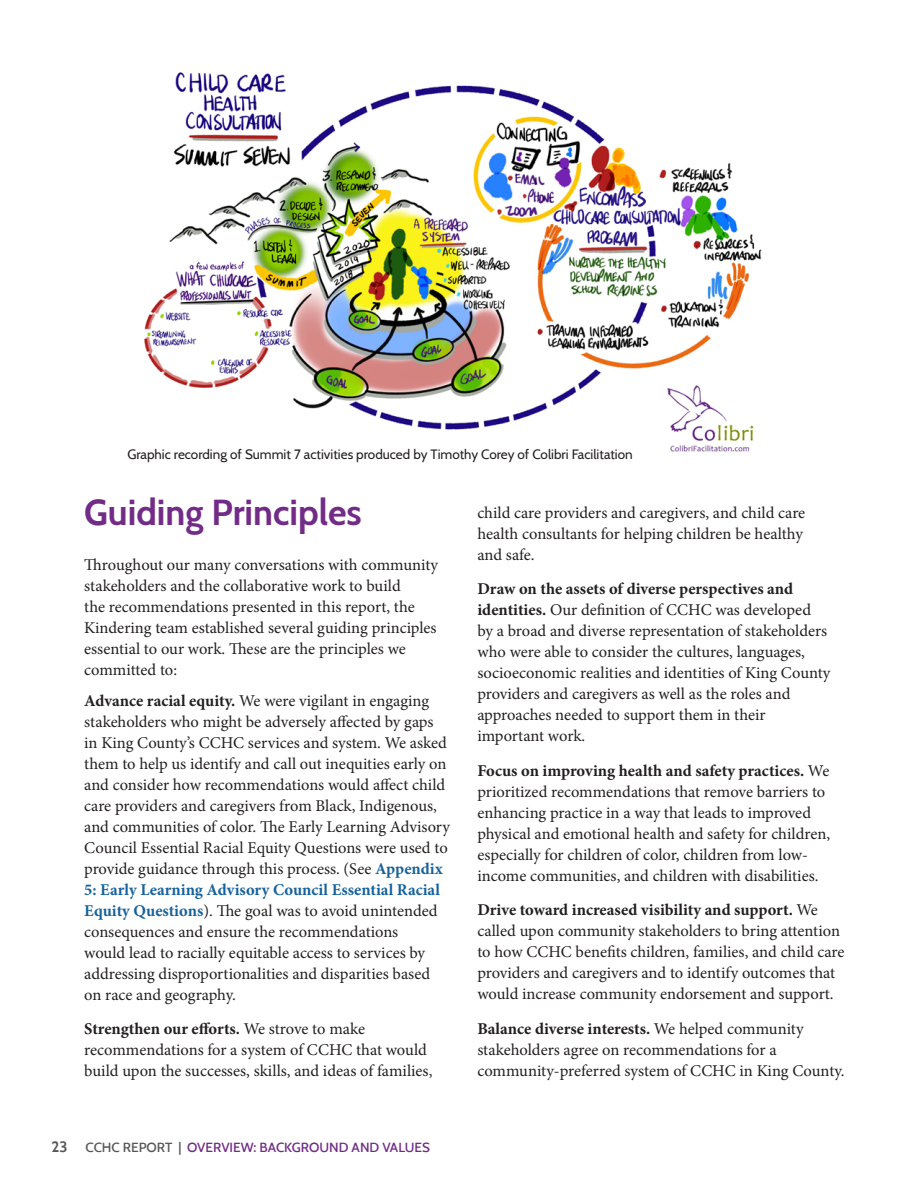
<style>
.page{position:relative;width:918px;height:1188px;background:#fff}
.page>*{position:absolute;margin:0;border:0;box-sizing:border-box;transform-origin:0 0}
.t1{font:700 36px "Cabin";color:#722c87}
.body{font:16.5px/21px "Minion Pro";color:#231f20}
.t2{font:13.5px "Cabin";color:#231f20}
.footer-section{font:500 13.5px "Cabin";color:#722c87}
.s1{font-weight:700}
.s2{font-weight:700;color:#15629b}
.s3{font-weight:700;font-size:15px;color:#57585a}
.s4{color:#57585a}
</style>
<div class="page">
<img style="left:144px;top:72px;width:618px;height:380px">
<p class="t2" style="left:127px;top:444px;width:507px">Graphic recording of Summit 7 activities produced by Timothy Corey of Colibri Facilitation</p>
<p class="t1" style="left:84px;top:484px;width:279px">Guiding Principles</p>
<p class="body" style="left:84px;top:554px;width:355px">Throughout our many conversations with community stakeholders and the collaborative work to build<br>the recommendations presented in this report, the Kindering team established several guiding principles essential to our work. These are the principles we committed to:</p>
<p class="body" style="left:84px;top:691px;width:367px"><span class="s1">Advance racial equity.</span> We were vigilant in engaging stakeholders who might be adversely affected by gaps in King County’s CCHC services and system. We asked them to help us identify and call out inequities early on and consider how recommendations would affect child care providers and caregivers from Black, Indigenous, and communities of color. The Early Learning Advisory Council Essential Racial Equity Questions were used to provide guidance through this process. (See <span class="s2">Appendix 5: Early Learning Advisory Council Essential Racial Equity Questions</span>). The goal was to avoid unintended consequences and ensure the recommendations<br>would lead to racially equitable access to services by addressing disproportionalities and disparities based on race and geography.</p>
<p class="body" style="left:84px;top:1019px;width:350px"><span class="s1">Strengthen our efforts.</span> We strove to make recommendations for a system of CCHC that would build upon the successes, skills, and ideas of families,</p>
<p class="footer-section" style="left:51px;top:1137px;width:380px"><span class="s3">23</span> <span class="s4">CCHC REPORT |</span> OVERVIEW: BACKGROUND AND VALUES</p>
<p class="body" style="left:477px;top:502px;width:329px">child care providers and caregivers, and child care health consultants for helping children be healthy and safe.</p>
<p class="body" style="left:477px;top:579px;width:355px"><span class="s1">Draw on the assets of diverse perspectives and identities.</span> Our definition of CCHC was developed by a broad and diverse representation of stakeholders who were able to consider the cultures, languages, socioeconomic realities and identities of King County providers and caregivers as well as the roles and approaches needed to support them in their important work.</p>
<p class="body" style="left:477px;top:760px;width:354px"><span class="s1">Focus on improving health and safety practices.</span> We prioritized recommendations that remove barriers to enhancing practice in a way that leads to improved physical and emotional health and safety for children, especially for children of color, children from low&shy;income communities, and children with disabilities.</p>
<p class="body" style="left:477px;top:900px;width:369px"><span class="s1">Drive toward increased visibility and support.</span> We called upon community stakeholders to bring attention to how CCHC benefits children, families, and child care providers and caregivers and to identify outcomes that would increase community endorsement and support.</p>
<p class="body" style="left:477px;top:1018px;width:369px"><span class="s1">Balance diverse interests.</span> We helped community stakeholders agree on recommendations for a community-preferred system of CCHC in King County.</p>
</div>
